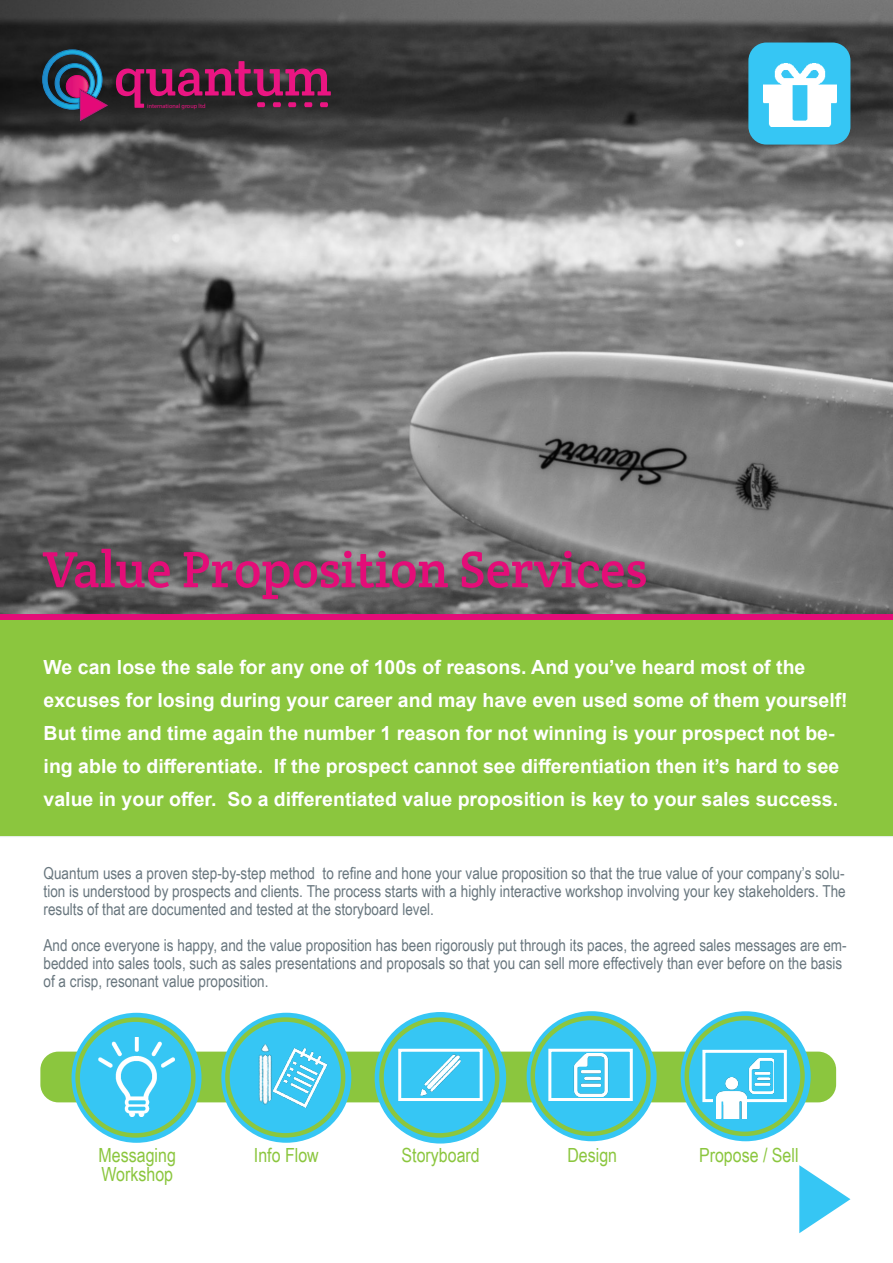
<style>
.page{position:relative;width:893px;height:1263px;background:#fff}
.page>*{position:absolute;margin:0;border:0;box-sizing:border-box;transform-origin:0 0}
.t1{font:53.25px "Crete Round";letter-spacing:-.01em;color:#ea1582}
.Title_Red{font:51.6px "Crete Round";color:#e30d78}
.t2{font:700 19.5px/33px "Arial";color:#fff}
.Title_Red-2{font:19.5px "Arial Narrow";color:#8bc63e}
.Text_Grey_Body{font:16.5px/18px "Arial Narrow";color:#68767e;text-align:justify}
.t3{font:6.15px "Myriad Pro";color:#ea1582}
</style>
<div class="page">
<div style="left:0;top:620px;width:893px;height:217px;background:#8bc63e"></div>
<img style="left:0;top:0;width:893px;height:614px">
<div style="left:0;top:614px;width:893px;height:6px;background:#e30d78"></div>
<svg style="left:799px;top:1165px;width:51px;height:68px"></svg>
<div style="left:40px;top:1051px;width:796px;height:51px;background:#8bc63e;border-radius:18px"></div>
<svg style="left:72px;top:1013px;width:130px;height:130px;background:#45c6d5"></svg>
<div style="left:75px;top:1017px;width:121px;height:120px;border:4px solid #8bc63e;border-radius:50%"></div>
<img style="left:98px;top:1037px;width:77px;height:79px">
<svg style="left:221px;top:1013px;width:130px;height:130px;background:#43c6d9"></svg>
<div style="left:225px;top:1017px;width:120px;height:120px;border:4px solid #8bc63e;border-radius:50%"></div>
<div style="left:375px;top:1013px;width:130px;height:130px;background:#36c6f4;border-radius:50%"></div>
<div style="left:379px;top:1017px;width:120px;height:120px;border:4px solid #8bc63e;border-radius:50%"></div>
<svg style="left:527px;top:1011px;width:130px;height:130px;background:#42c6df"></svg>
<div style="left:530px;top:1016px;width:121px;height:120px;border:4px solid #8bc63e;border-radius:50%"></div>
<svg style="left:681px;top:1011px;width:130px;height:130px;background:#42c6df"></svg>
<div style="left:684px;top:1016px;width:121px;height:120px;border:4px solid #8bc63e;border-radius:50%"></div>
<div style="left:398px;top:1049px;width:85px;height:52px;border:3px solid #fff"></div>
<div style="left:548px;top:1049px;width:85px;height:52px;border:3px solid #fff"></div>
<div style="left:702px;top:1050px;width:85px;height:52px;border:3px solid #fff"></div>
<img style="left:230px;top:1041px;width:66px;height:66px">
<img style="left:272px;top:1043px;width:57px;height:64px">
<img style="left:420px;top:1054px;width:41px;height:42px">
<img style="left:570px;top:1054px;width:42px;height:42px">
<svg style="left:713px;top:1097px;width:4px;height:6px"></svg>
<img style="left:717px;top:1077px;width:30px;height:41px">
<img style="left:745px;top:1059px;width:29px;height:34px">
<div style="left:748px;top:43px;width:102px;height:102px;background:#36c6f4;border-radius:18px"></div>
<svg style="left:257px;top:102px;width:8px;height:5px"></svg>
<svg style="left:288px;top:102px;width:8px;height:5px"></svg>
<svg style="left:320px;top:102px;width:8px;height:5px"></svg>
<svg style="left:273px;top:102px;width:8px;height:5px"></svg>
<svg style="left:304px;top:102px;width:8px;height:5px"></svg>
<svg style="left:43px;top:50px;width:65px;height:71px;background:#434164"></svg>
<div style="left:37px;top:543px;width:619px;height:66px;background:#231f20;opacity:.22"></div>
<img style="left:764px;top:63px;width:72px;height:64px">
<p class="t1" style="left:114px;top:43px;width:219px">quantum</p>
<p class="t3" style="left:147px;top:102px;width:60px">international group ltd</p>
<p class="Title_Red" style="left:43px;top:536px;width:606px">Value Proposition Services</p>
<p class="t2" style="left:44px;top:651px;width:806px">We can lose the sale for any one of 100s of reasons. And you’ve heard most of the excuses for losing during your career and may have even used some of them yourself!<br>But time and time again the number 1 reason for not winning is your prospect not be&shy;ing able to differentiate. If the prospect cannot see differentiation then it’s hard to see value in your offer. So a differentiated value proposition is key to your sales success.</p>
<p class="Text_Grey_Body" style="left:44px;top:864px;width:804px">Quantum uses a proven step-by-step method to refine and hone your value proposition so that the true value of your company’s solu&shy;tion is understood by prospects and clients. The process starts with a highly interactive workshop involving your key stakeholders. The results of that are documented and tested at the storyboard level.</p>
<p class="Text_Grey_Body" style="left:44px;top:936px;width:805px;text-align:left">And once everyone is happy, and the value proposition has been rigorously put through its paces, the agreed sales messages are em&shy;bedded into sales tools, such as sales presentations and proposals so that you can sell more effectively than ever before on the basis of a crisp, resonant value proposition.</p>
<p class="Title_Red-2" style="left:99px;top:1141px;width:79px">Messaging</p>
<p class="Title_Red-2" style="left:101px;top:1160px;width:73px">Workshop</p>
<p class="Title_Red-2" style="left:254px;top:1141px;width:66px">Info Flow</p>
<p class="Title_Red-2" style="left:402px;top:1141px;width:80px">Storyboard</p>
<p class="Title_Red-2" style="left:567px;top:1141px;width:51px">Design</p>
<p class="Title_Red-2" style="left:699px;top:1141px;width:101px">Propose / Sell</p>
</div>
